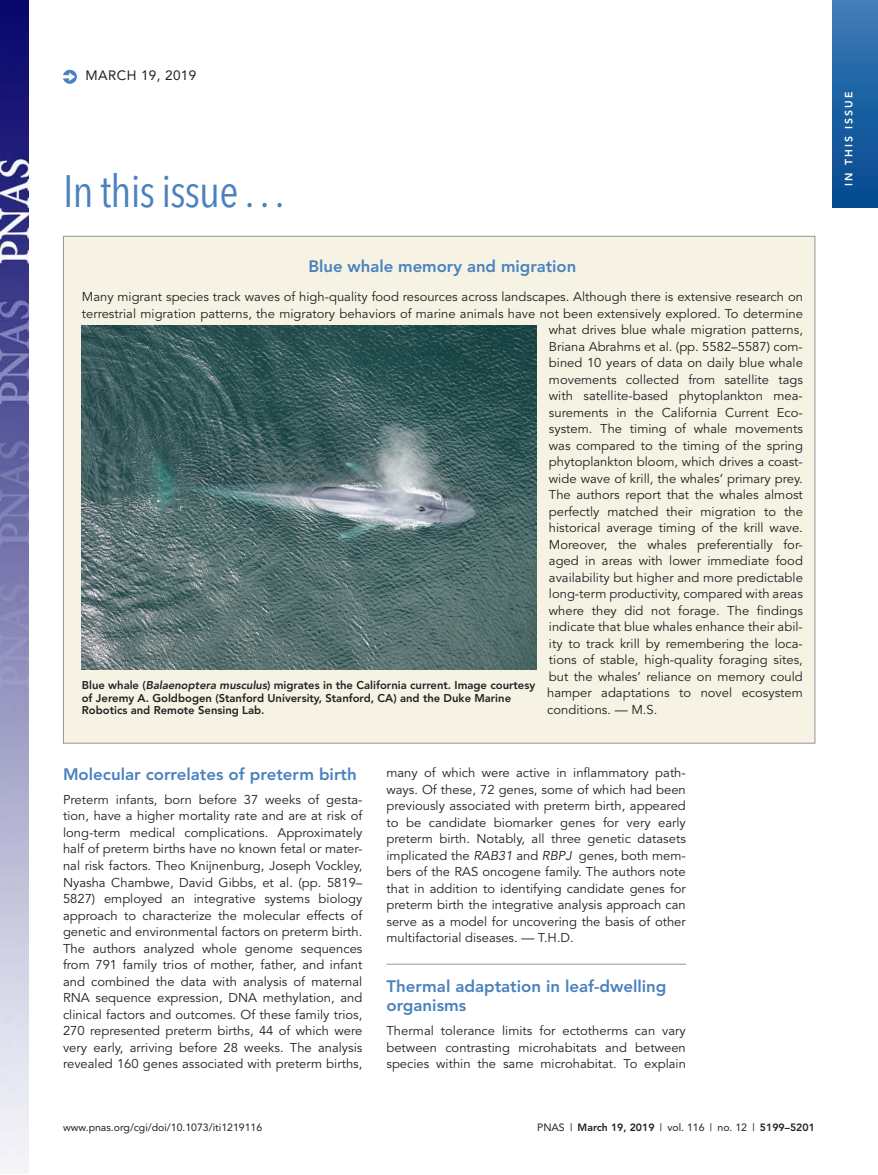
<style>
.page{position:relative;width:878px;height:1175px;background:#fff}
.page>*{position:absolute;margin:0;border:0;box-sizing:border-box;transform-origin:0 0}
.t1{font:condensed 45px "Avenir Next LT Pro";letter-spacing:-.02em;color:#4a81be}
.t2{font:800 16.5px/19.5px "Avenir";color:#4a81be}
.t3{font:13.5px "Avenir";letter-spacing:.03em;color:#231f20}
.t4{font:12.75px/16.5px "Avenir";color:#231f20;text-align:justify}
.t5{font:800 11.25px/12.3px "Avenir";color:#231f20}
.t6{font:800 10.5px "Avenir";color:#231f20}
.t7{font:10.5px "Avenir";color:#231f20}
.t8{font:800 10.5px "Avenir";letter-spacing:.2em;color:#fff}
.s1{font-family:"Avenir LT Std";font-style:italic}
.s2{font-weight:400}
</style>
<div class="page">
<img style="left:0;top:0;width:28px;height:1173px">
<svg style="left:63px;top:70px;width:14px;height:14px"></svg>
<div style="left:832px;top:0;width:46px;height:207px;background:linear-gradient(to bottom,#3f7bb9,#00488e)"></div>
<div style="left:63px;top:236px;width:752px;height:507px;background:#f6f3e5;border:1px solid #939598"></div>
<hr style="left:386px;top:963px;width:300px;height:1px;background:#939598">
<img style="left:82px;top:325px;width:455px;height:344px">
<p class="t3" style="left:86px;top:68px;width:112px">MARCH 19, 2019</p>
<h1 class="t1" style="left:63px;top:164px;width:223px">In this issue . . .</h1>
<p class="t2" style="left:308px;top:256px;width:269px">Blue whale memory and migration</p>
<p class="t4" style="left:82px;top:289px;width:722px">Many migrant species track waves of high-quality food resources across landscapes. Although there is extensive research on</p>
<p class="t4" style="left:82px;top:305px;width:722px">terrestrial migration patterns, the migratory behaviors of marine animals have not been extensively explored. To determine</p>
<p class="t4" style="left:549px;top:322px;width:255px">what drives blue whale migration patterns,</p>
<p class="t4" style="left:549px;top:338px;width:255px">Briana Abrahms et al. (pp. 5582–5587) com-</p>
<p class="t4" style="left:549px;top:355px;width:255px">bined 10 years of data on daily blue whale</p>
<p class="t4" style="left:549px;top:371px;width:255px">movements collected from satellite tags</p>
<p class="t4" style="left:549px;top:388px;width:255px">with satellite-based phytoplankton mea-</p>
<p class="t4" style="left:549px;top:404px;width:255px">surements in the California Current Eco-</p>
<p class="t4" style="left:549px;top:421px;width:255px">system. The timing of whale movements</p>
<p class="t4" style="left:549px;top:437px;width:255px">was compared to the timing of the spring</p>
<p class="t4" style="left:549px;top:454px;width:255px">phytoplankton bloom, which drives a coast-</p>
<p class="t4" style="left:549px;top:470px;width:255px">wide wave of krill, the whales’ primary prey.</p>
<p class="t4" style="left:549px;top:487px;width:255px">The authors report that the whales almost</p>
<p class="t4" style="left:549px;top:503px;width:255px">perfectly matched their migration to the</p>
<p class="t4" style="left:549px;top:520px;width:255px">historical average timing of the krill wave.</p>
<p class="t4" style="left:549px;top:536px;width:255px">Moreover, the whales preferentially for-</p>
<p class="t4" style="left:549px;top:553px;width:255px">aged in areas with lower immediate food</p>
<p class="t4" style="left:549px;top:569px;width:255px">availability but higher and more predictable</p>
<p class="t4" style="left:549px;top:586px;width:255px">long-term productivity, compared with areas</p>
<p class="t4" style="left:549px;top:602px;width:255px">where they did not forage. The findings</p>
<p class="t4" style="left:549px;top:619px;width:255px">indicate that blue whales enhance their abil-</p>
<p class="t4" style="left:549px;top:635px;width:255px">ity to track krill by remembering the loca-</p>
<p class="t4" style="left:549px;top:652px;width:255px">tions of stable, high-quality foraging sites,</p>
<p class="t4" style="left:549px;top:668px;width:255px">but the whales’ reliance on memory could</p>
<p class="t4" style="left:547px;top:685px;width:257px">hamper adaptations to novel ecosystem</p>
<p class="t4" style="left:547px;top:701px;width:112px">conditions. — M.S.</p>
<p class="t5" style="left:82px;top:679px;width:455px">Blue whale (<span class="s1">Balaenoptera musculus</span>) migrates in the California current. Image courtesy of Jeremy A. Goldbogen (Stanford University, Stanford, CA) and the Duke Marine<br>Robotics and Remote Sensing Lab.</p>
<p class="t2" style="left:63px;top:764px;width:295px">Molecular correlates of preterm birth</p>
<p class="t4" style="left:63px;top:791px;width:301px">Preterm infants, born before 37 weeks of gesta&shy;tion, have a higher mortality rate and are at risk of long-term medical complications. Approximately half of preterm births have no known fetal or mater&shy;nal risk factors. Theo Knijnenburg, Joseph Vockley, Nyasha Chambwe, David Gibbs, et al. (pp. 5819– 5827) employed an integrative systems biology approach to characterize the molecular effects of genetic and environmental factors on preterm birth.<br>The authors analyzed whole genome sequences from 791 family trios of mother, father, and infant and combined the data with analysis of maternal RNA sequence expression, DNA methylation, and clinical factors and outcomes. Of these family trios, 270 represented preterm births, 44 of which were very early, arriving before 28 weeks. The analysis revealed 160 genes associated with preterm births,</p>
<p class="t4" style="left:386px;top:765px;width:301px">many of which were active in inflammatory path&shy;ways. Of these, 72 genes, some of which had been previously associated with preterm birth, appeared to be candidate biomarker genes for very early preterm birth. Notably, all three genetic datasets implicated the <span class="s1">RAB31</span> and <span class="s1">RBPJ</span> genes, both mem&shy;bers of the RAS oncogene family. The authors note that in addition to identifying candidate genes for preterm birth the integrative analysis approach can serve as a model for uncovering the basis of other multifactorial diseases. — T.H.D.</p>
<p class="t2" style="left:386px;top:976px;width:281px">Thermal adaptation in leaf-dwelling organisms</p>
<p class="t4" style="left:386px;top:1022px;width:301px">Thermal tolerance limits for ectotherms can vary between contrasting microhabitats and between species within the same microhabitat. To explain</p>
<p class="t7" style="left:63px;top:1121px;width:201px">www.pnas.org/cgi/doi/10.1073/iti1219116</p>
<p class="t6" style="left:537px;top:1121px;width:279px"><span class="s2">PNAS |</span> March 19, 2019 <span class="s2">| vol. 116 | no. 12 |</span> 5199–5201</p>
<p class="t8" style="left:842px;top:186px;width:96px;rotate:-90deg">IN THIS ISSUE</p>
</div>
